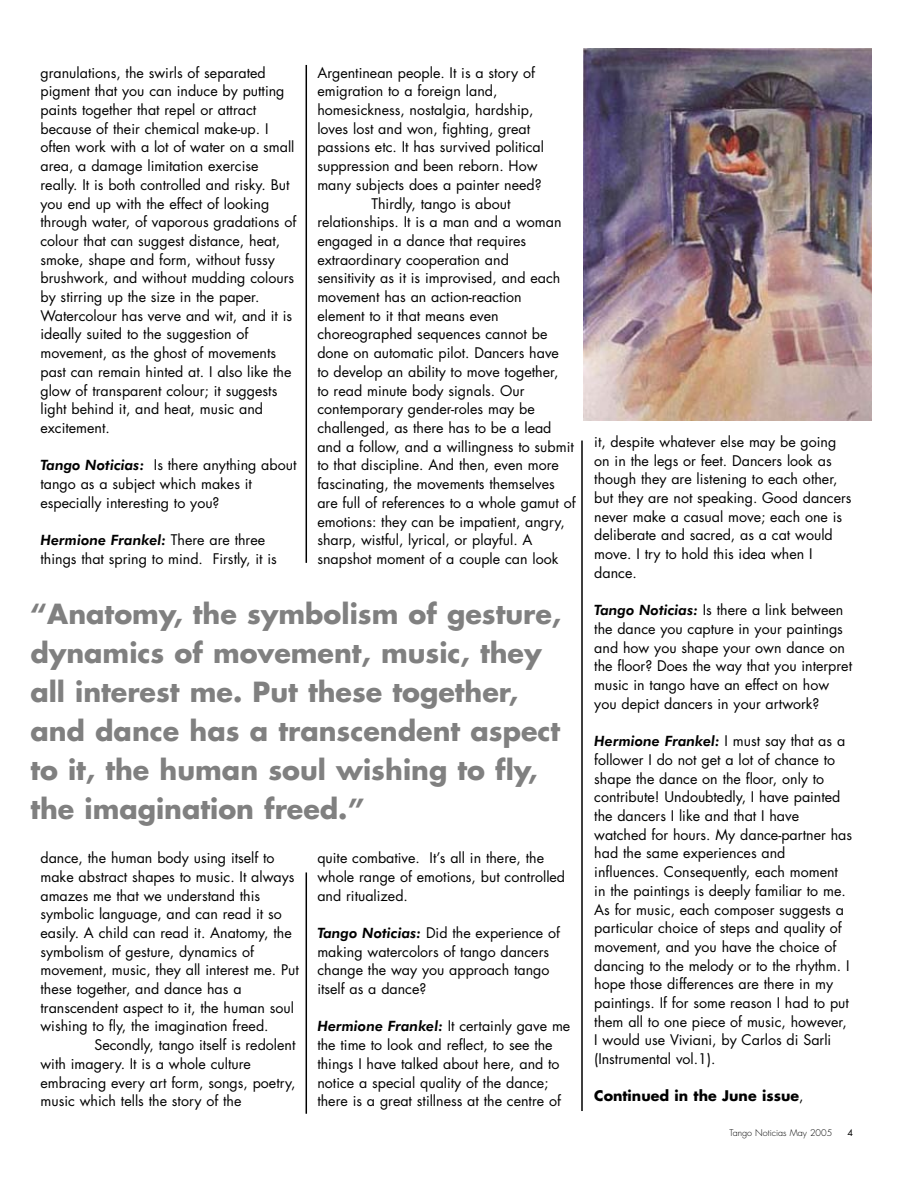
<style>
.page{position:relative;width:918px;height:1188px;background:#fff}
.page>*{position:absolute;margin:0;border:0;box-sizing:border-box;transform-origin:0 0}
.t1{font:700 27px/39px "Futura";color:#808080}
.t2{font:14.25px/18.8px "Futura";color:#000}
.t3{font:italic 800 14.25px "Futura BT";color:#000}
.t4{font:700 14.25px "Futura";color:#000}
.t5{font:300 9px "Futura";color:#000}
.t6{font:9px "Futura";color:#000}
.s1{font-family:"Futura BT";font-weight:800;font-style:italic}
.s2{font-family:"Futura";font-weight:400;font-style:normal}
.s3{font-weight:400}
</style>
<div class="page">
<img style="left:583px;top:49px;width:288px;height:371px">
<hr style="left:306px;top:65px;width:1px;height:498px;background:#000">
<hr style="left:306px;top:872px;width:1px;height:242px;background:#000">
<hr style="left:581px;top:441px;width:2px;height:670px;background:#000">
<p class="t2" style="left:40px;top:64px;width:257px">granulations, the swirls of separated pigment that you can induce by putting paints together that repel or attract because of their chemical make-up. I often work with a lot of water on a small area, a damage limitation exercise really. It is both controlled and risky. But you end up with the effect of looking through water, of vaporous gradations of colour that can suggest distance, heat, smoke, shape and form, without fussy brushwork, and without mudding colours by stirring up the size in the paper.<br>Watercolour has verve and wit, and it is ideally suited to the suggestion of movement, as the ghost of movements past can remain hinted at. I also like the glow of transparent colour; it suggests light behind it, and heat, music and excitement.</p>
<p class="t2" style="left:40px;top:457px;width:257px"><span class="s1">Tango Noticias:</span> Is there anything about tango as a subject which makes it especially interesting to you?</p>
<p class="t3" style="left:40px;top:534px;width:226px">Hermione Frankel: <span class="s2">There are three</span></p>
<p class="t2" style="left:41px;top:551px;width:238px">things that spring to mind. Firstly, it is</p>
<p class="t2" style="left:317px;top:64px;width:219px">Argentinean people. It is a story of</p>
<p class="t2" style="left:317px;top:83px;width:182px">emigration to a foreign land,</p>
<p class="t2" style="left:317px;top:102px;width:218px">homesickness, nostalgia, hardship,</p>
<p class="t2" style="left:317px;top:120px;width:214px">loves lost and won, fighting, great</p>
<p class="t2" style="left:317px;top:139px;width:228px">passions etc. It has survived political</p>
<p class="t2" style="left:317px;top:158px;width:222px">suppression and been reborn. How</p>
<p class="t2" style="left:317px;top:176px;width:226px">many subjects does a painter need?</p>
<p class="t2" style="left:371px;top:195px;width:141px">Thirdly, tango is about</p>
<p class="t2" style="left:317px;top:214px;width:246px">relationships. It is a man and a woman</p>
<p class="t2" style="left:317px;top:233px;width:210px">engaged in a dance that requires</p>
<p class="t2" style="left:317px;top:251px;width:193px">extraordinary cooperation and</p>
<p class="t2" style="left:317px;top:270px;width:245px">sensitivity as it is improvised, and each</p>
<p class="t2" style="left:317px;top:289px;width:206px">movement has an action-reaction</p>
<p class="t2" style="left:317px;top:307px;width:183px">element to it that means even</p>
<p class="t2" style="left:317px;top:326px;width:232px">choreographed sequences cannot be</p>
<p class="t2" style="left:317px;top:345px;width:243px">done on automatic pilot. Dancers have</p>
<p class="t2" style="left:317px;top:363px;width:243px">to develop an ability to move together,</p>
<p class="t2" style="left:317px;top:382px;width:209px">to read minute body signals. Our</p>
<p class="t2" style="left:317px;top:401px;width:219px">contemporary gender-roles may be</p>
<p class="t2" style="left:317px;top:420px;width:236px">challenged, as there has to be a lead</p>
<p class="t2" style="left:317px;top:438px;width:258px">and a follow, and a willingness to submit</p>
<p class="t2" style="left:317px;top:457px;width:243px">to that discipline. And then, even more</p>
<p class="t2" style="left:317px;top:476px;width:239px">fascinating, the movements themselves</p>
<p class="t2" style="left:317px;top:494px;width:260px">are full of references to a whole gamut of</p>
<p class="t2" style="left:317px;top:513px;width:249px">emotions: they can be impatient, angry,</p>
<p class="t2" style="left:317px;top:532px;width:217px">sharp, wistful, lyrical, or playful. A</p>
<p class="t2" style="left:317px;top:551px;width:243px">snapshot moment of a couple can look</p>
<h1 class="t1" style="left:30px;top:597px;width:532px">“Anatomy, the symbolism of gesture, dynamics of movement, music, they all interest me. Put these together, and dance has a transcendent aspect to it, the human soul wishing to fly, the imagination freed.”</h1>
<p class="t2" style="left:41px;top:850px;width:260px">dance, the human body using itself to make abstract shapes to music. It always amazes me that we understand this symbolic language, and can read it so easily. A child can read it. Anatomy, the symbolism of gesture, dynamics of movement, music, they all interest me. Put these together, and dance has a transcendent aspect to it, the human soul wishing to fly, the imagination freed.</p>
<p class="t2" style="left:41px;top:1037px;width:257px;text-indent:54px">Secondly, tango itself is redolent with imagery. It is a whole culture embracing every art form, songs, poetry, music which tells the story of the</p>
<p class="t2" style="left:317px;top:850px;width:249px">quite combative. It’s all in there, the whole range of emotions, but controlled and ritualized.</p>
<p class="t2" style="left:317px;top:925px;width:244px"><span class="s1">Tango Noticias:</span> Did the experience of making watercolors of tango dancers change the way you approach tango itself as a dance?</p>
<p class="t2" style="left:317px;top:1018px;width:254px"><span class="s1">Hermione Frankel:</span> It certainly gave me the time to look and reflect, to see the things I have talked about here, and to notice a special quality of the dance; there is a great stillness at the centre of</p>
<p class="t2" style="left:594px;top:434px;width:259px">it, despite whatever else may be going on in the legs or feet. Dancers look as though they are listening to each other, but they are not speaking. Good dancers never make a casual move; each one is deliberate and sacred, as a cat would move. I try to hold this idea when I dance.</p>
<p class="t2" style="left:594px;top:602px;width:259px"><span class="s1">Tango Noticias:</span> Is there a link between the dance you capture in your paintings and how you shape your own dance on the floor? Does the way that you interpret music in tango have an effect on how you depict dancers in your artwork?</p>
<p class="t3" style="left:594px;top:735px;width:252px">Hermione Frankel: <span class="s2">I must say that as a</span></p>
<p class="t2" style="left:594px;top:752px;width:259px">follower I do not get a lot of chance to shape the dance on the floor, only to contribute! Undoubtedly, I have painted the dancers I like and that I have watched for hours. My dance-partner has had the same experiences and influences. Consequently, each moment in the paintings is deeply familiar to me.<br>As for music, each composer suggests a particular choice of steps and quality of movement, and you have the choice of dancing to the melody or to the rhythm. I hope those differences are there in my paintings. If for some reason I had to put them all to one piece of music, however, I would use Viviani, by Carlos di Sarli (Instrumental vol.1).</p>
<p class="t4" style="left:594px;top:1090px;width:211px">Continued in the June issue<span class="s3">,</span></p>
<p class="t5" style="left:730px;top:1128px;width:104px">Tango Noticias May 2005</p>
<p class="t6" style="left:848px;top:1128px;width:7px">4</p>
</div>
